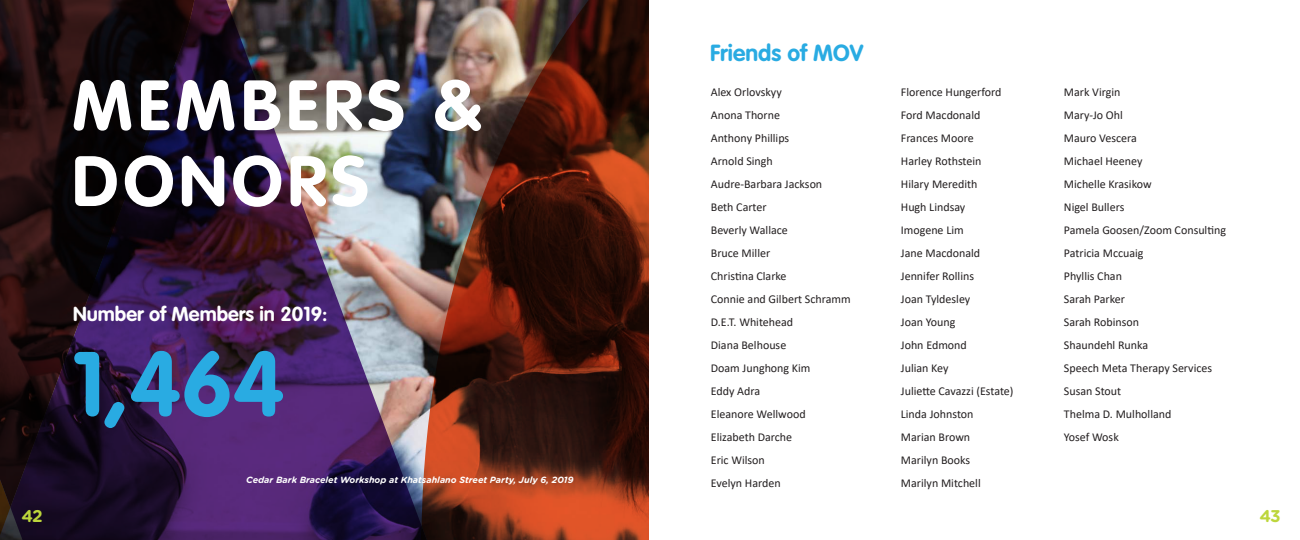
<style>
.page{position:relative;width:1300px;height:540px;background:#fff}
.page>*{position:absolute;margin:0;border:0;box-sizing:border-box;transform-origin:0 0}
.t1{font:700 90px "VAG Rounded Std";color:#29abe2}
.Section_Heading_Whit{font:700 70px/75.8px "VAG Rounded Std";letter-spacing:.07em;color:#fff}
.Subsection_Heading_B{font:700 23px "VAG Rounded Std";color:#29abe2}
.t2{font:700 20px "VAG Rounded Std";color:#fff}
.t3{font:700 17px "Gotham Rounded";color:#bdd63c}
.t4{font:12px "Calibri";color:#231f20}
.t5{font:italic 700 9px "Gotham Rounded";color:#fff}
</style>
<div class="page">
<img style="left:10px;top:0;width:638px;height:540px">
<svg style="left:418px;top:526px;width:230px;height:14px;background:#85351c"></svg>
<svg style="left:0;top:507px;width:10px;height:33px"></svg>
<svg style="left:0;top:0;width:227px;height:507px;background:#210f24"></svg>
<p class="Section_Heading_Whit" style="left:72px;top:70px;width:412px">MEMBERS &amp;<br>DONORS</p>
<p class="t3" style="left:22px;top:503px;width:23px">42</p>
<p class="t2" style="left:73px;top:302px;width:256px">Number of Members in 2019:</p>
<p class="t1" style="left:72px;top:331px;width:214px">1,464</p>
<p class="t5" style="left:246px;top:474px;width:329px">Cedar Bark Bracelet Workshop at Khatsahlano Street Party, July 6, 2019</p>
<p class="Subsection_Heading_B" style="left:710px;top:39px;width:155px">Friends of MOV</p>
<p class="t4" style="left:711px;top:84px;width:72px">Alex Orlovskyy</p>
<p class="t4" style="left:711px;top:107px;width:71px">Anona Thorne</p>
<p class="t4" style="left:711px;top:130px;width:80px">Anthony Phillips</p>
<p class="t4" style="left:711px;top:153px;width:64px">Arnold Singh</p>
<p class="t4" style="left:711px;top:176px;width:113px">Audre-Barbara Jackson</p>
<p class="t4" style="left:711px;top:199px;width:57px">Beth Carter</p>
<p class="t4" style="left:711px;top:222px;width:79px">Beverly Wallace</p>
<p class="t4" style="left:711px;top:245px;width:61px">Bruce Miller</p>
<p class="t4" style="left:711px;top:268px;width:77px">Christina Clarke</p>
<p class="t4" style="left:711px;top:291px;width:141px">Connie and Gilbert Schramm</p>
<p class="t4" style="left:711px;top:314px;width:84px">D.E.T. Whitehead</p>
<p class="t4" style="left:711px;top:337px;width:77px">Diana Belhouse</p>
<p class="t4" style="left:711px;top:360px;width:101px">Doam Junghong Kim</p>
<p class="t4" style="left:711px;top:383px;width:51px">Eddy Adra</p>
<p class="t4" style="left:711px;top:406px;width:96px">Eleanore Wellwood</p>
<p class="t4" style="left:711px;top:429px;width:83px">Elizabeth Darche</p>
<p class="t4" style="left:711px;top:452px;width:56px">Eric Wilson</p>
<p class="t4" style="left:711px;top:475px;width:71px">Evelyn Harden</p>
<p class="t4" style="left:901px;top:84px;width:102px">Florence Hungerford</p>
<p class="t4" style="left:901px;top:107px;width:81px">Ford Macdonald</p>
<p class="t4" style="left:901px;top:130px;width:74px">Frances Moore</p>
<p class="t4" style="left:901px;top:153px;width:82px">Harley Rothstein</p>
<p class="t4" style="left:901px;top:176px;width:78px">Hilary Meredith</p>
<p class="t4" style="left:901px;top:199px;width:66px">Hugh Lindsay</p>
<p class="t4" style="left:901px;top:222px;width:64px">Imogene Lim</p>
<p class="t4" style="left:901px;top:245px;width:81px">Jane Macdonald</p>
<p class="t4" style="left:901px;top:268px;width:75px">Jennifer Rollins</p>
<p class="t4" style="left:901px;top:291px;width:71px">Joan Tyldesley</p>
<p class="t4" style="left:901px;top:314px;width:56px">Joan Young</p>
<p class="t4" style="left:901px;top:337px;width:67px">John Edmond</p>
<p class="t4" style="left:901px;top:360px;width:49px">Julian Key</p>
<p class="t4" style="left:901px;top:383px;width:114px">Juliette Cavazzi (Estate)</p>
<p class="t4" style="left:901px;top:406px;width:74px">Linda Johnston</p>
<p class="t4" style="left:901px;top:429px;width:71px">Marian Brown</p>
<p class="t4" style="left:901px;top:452px;width:71px">Marilyn Books</p>
<p class="t4" style="left:901px;top:475px;width:81px">Marilyn Mitchell</p>
<p class="t4" style="left:1064px;top:84px;width:58px">Mark Virgin</p>
<p class="t4" style="left:1064px;top:107px;width:60px">Mary-Jo Ohl</p>
<p class="t4" style="left:1064px;top:130px;width:74px">Mauro Vescera</p>
<p class="t4" style="left:1064px;top:153px;width:80px">Michael Heeney</p>
<p class="t4" style="left:1064px;top:176px;width:89px">Michelle Krasikow</p>
<p class="t4" style="left:1064px;top:199px;width:62px">Nigel Bullers</p>
<p class="t4" style="left:1064px;top:222px;width:164px">Pamela Goosen/Zoom Consulting</p>
<p class="t4" style="left:1064px;top:245px;width:81px">Patricia Mccuaig</p>
<p class="t4" style="left:1064px;top:268px;width:60px">Phyllis Chan</p>
<p class="t4" style="left:1064px;top:291px;width:63px">Sarah Parker</p>
<p class="t4" style="left:1064px;top:314px;width:77px">Sarah Robinson</p>
<p class="t4" style="left:1064px;top:337px;width:86px">Shaundehl Runka</p>
<p class="t4" style="left:1064px;top:360px;width:150px">Speech Meta Therapy Services</p>
<p class="t4" style="left:1064px;top:383px;width:59px">Susan Stout</p>
<p class="t4" style="left:1064px;top:406px;width:109px">Thelma D. Mulholland</p>
<p class="t4" style="left:1064px;top:429px;width:56px">Yosef Wosk</p>
<p class="t3" style="left:1259px;top:503px;width:23px">43</p>
</div>
